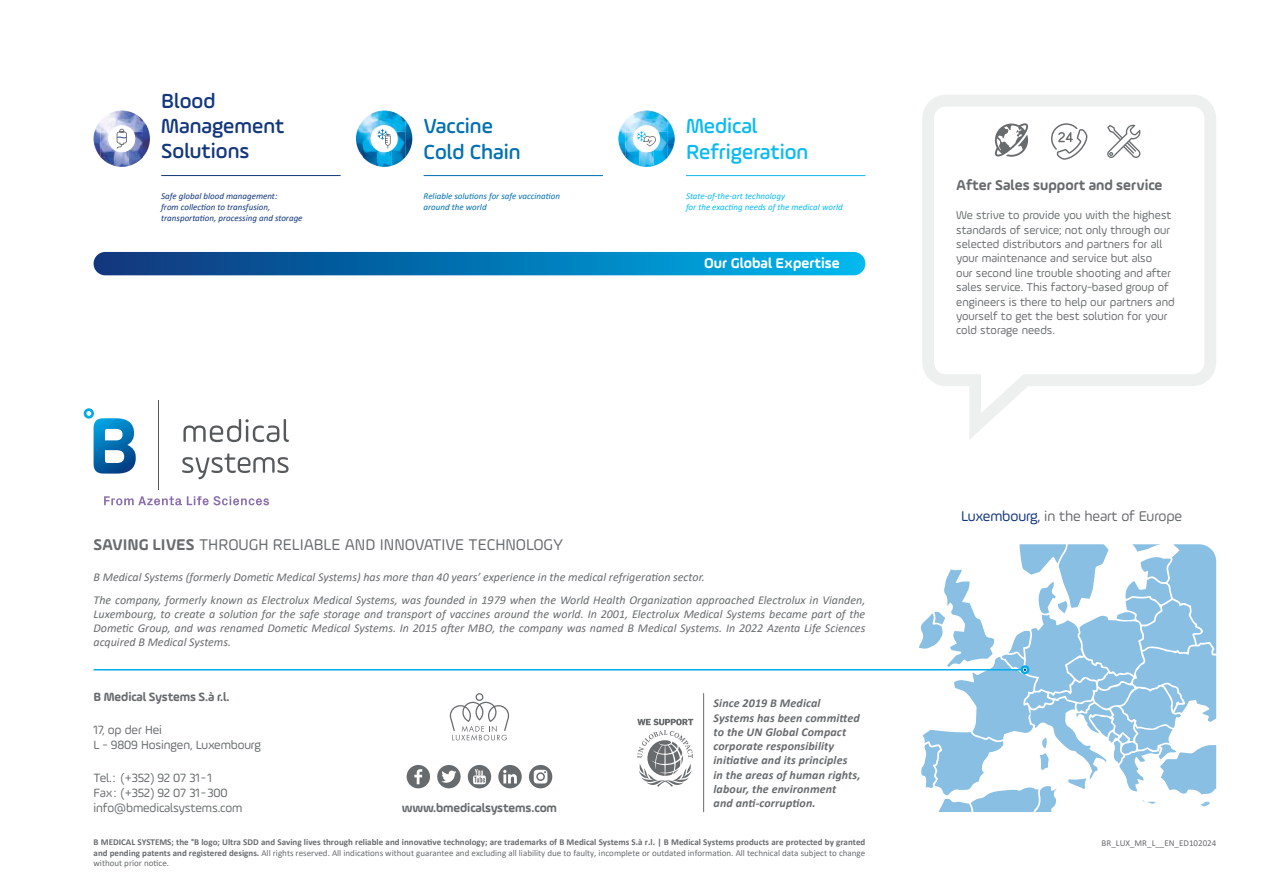
<style>
.page{position:relative;width:1263px;height:893px;background:#fff}
.page>*{position:absolute;margin:0;border:0;box-sizing:border-box;transform-origin:0 0}
.t1{font:500 21.75px/25.3px "Ample Soft";color:#13377d}
.t2{font:500 21.75px/26px "Ample Soft";color:#0bbbef}
.t3{font:500 21.75px/26px "Ample Soft";color:#0070b2}
.t4{font:16.5px "Ample Soft";color:#686b6d}
.t5{font:15px "Ample Soft";letter-spacing:-.01em;color:#686b6d}
.t6{font:700 15px "Ample Soft";color:#686b6d}
.t7{font:700 15px "Ample Soft";color:#fff}
.t8{font:12.75px/15.3px "Ample Soft";letter-spacing:-.01em;color:#686b6d}
.t9{font:700 12.75px "Ample Soft";letter-spacing:-.01em;color:#686b6d}
.t10{font:italic 12px/14.2px "Calibri";color:#686b6d}
.t11{font:12px/14.4px "Ample Soft";color:#686b6d}
.t12{font:italic 700 12px/14.2px "Calibri";letter-spacing:.01em;color:#686b6d}
.t13{font:700 9px/10.8px "Calibri";color:#686b6d;text-align:justify}
.t14{font:italic 9px/10.8px "Calibri";color:#13377d}
.t15{font:italic 9px/10.8px "Calibri";color:#0bbbef}
.t16{font:italic 9px/10.8px "Calibri";color:#0070b2}
.t17{font:9px "Calibri";color:#686b6d}
.s1{font-weight:700}
.s2{font-weight:400}
.s3{color:#13377d}
</style>
<div class="page">
<svg style="left:919px;top:544px;width:297px;height:268px"></svg>
<img style="left:94px;top:125px;width:49px;height:42px">
<img style="left:109px;top:110px;width:13px;height:6px">
<svg style="left:94px;top:126px;width:3px;height:8px"></svg>
<img style="left:143px;top:120px;width:7px;height:37px">
<img style="left:100px;top:132px;width:9px;height:32px">
<img style="left:129px;top:132px;width:6px;height:34px">
<svg style="left:117px;top:129px;width:12px;height:23px"></svg>
<hr style="left:161px;top:175px;width:180px;height:1px;background:#13377d">
<img style="left:356px;top:125px;width:50px;height:42px">
<img style="left:368px;top:110px;width:16px;height:6px">
<svg style="left:356px;top:126px;width:3px;height:8px"></svg>
<img style="left:405px;top:120px;width:7px;height:37px">
<img style="left:363px;top:132px;width:9px;height:32px">
<img style="left:391px;top:132px;width:7px;height:34px">
<svg style="left:377px;top:129px;width:14px;height:23px"></svg>
<hr style="left:424px;top:175px;width:179px;height:1px;background:#0070b2">
<img style="left:618px;top:125px;width:50px;height:42px">
<img style="left:631px;top:110px;width:15px;height:6px">
<svg style="left:619px;top:126px;width:2px;height:9px"></svg>
<img style="left:668px;top:121px;width:7px;height:36px">
<img style="left:625px;top:132px;width:9px;height:32px">
<img style="left:653px;top:132px;width:7px;height:34px">
<svg style="left:637px;top:131px;width:19px;height:21px"></svg>
<hr style="left:686px;top:175px;width:179px;height:1px;background:#0bbbef">
<svg style="left:183px;top:419px;width:106px;height:23px"></svg>
<svg style="left:182px;top:453px;width:107px;height:26px"></svg>
<hr style="left:158px;top:400px;width:1px;height:90px;background:#56595b">
<svg style="left:84px;top:408px;width:52px;height:66px"></svg>
<svg style="left:104px;top:496px;width:165px;height:9px"></svg>
<svg style="left:450px;top:693px;width:59px;height:48px"></svg>
<hr style="left:94px;top:669px;width:928px;height:1px;background:#00ace9">
<svg style="left:637px;top:719px;width:56px;height:68px"></svg>
<hr style="left:703px;top:693px;width:1px;height:119px;background:#686b6d">
<svg style="left:468px;top:765px;width:23px;height:23px"></svg>
<svg style="left:407px;top:765px;width:23px;height:23px"></svg>
<svg style="left:437px;top:765px;width:24px;height:23px"></svg>
<svg style="left:498px;top:765px;width:24px;height:23px"></svg>
<svg style="left:529px;top:765px;width:23px;height:23px"></svg>
<svg style="left:922px;top:95px;width:294px;height:344px"></svg>
<div style="left:94px;top:252px;width:771px;height:23px;background:linear-gradient(to right,#0c337a,#00b7ed);border-radius:12px"></div>
<h1 class="t1" style="left:161px;top:87px;width:125px">Blood<br>Management<br>Solutions</h1>
<h1 class="t3" style="left:424px;top:112px;width:99px">Vaccine<br>Cold Chain</h1>
<h1 class="t2" style="left:686px;top:112px;width:124px">Medical<br>Refrigeration</h1>
<p class="t14" style="left:161px;top:190px;width:143px">Safe global blood management:<br>from collection to transfusion, transportation, processing and storage</p>
<p class="t16" style="left:424px;top:190px;width:138px">Reliable solutions for safe vaccination around the world</p>
<p class="t15" style="left:686px;top:190px;width:158px">State-of-the-art technology<br>for the exacting needs of the medical world</p>
<h2 class="t4" style="left:94px;top:535px;width:471px"><span class="s1">SAVING LIVES</span> THROUGH RELIABLE AND INNOVATIVE TECHNOLOGY</h2>
<p class="t7" style="left:704px;top:254px;width:137px">Our Global Expertise</p>
<p class="t10" style="left:94px;top:565px;width:773px;line-height:22.8px">B Medical Systems (formerly Dometic Medical Systems) has more than 40 years’ experience in the medical refrigeration sector.<br>The company, formerly known as Electrolux Medical Systems, was founded in 1979 when the World Health Organization approached Electrolux in Vianden,</p>
<p class="t10" style="left:94px;top:606px;width:773px;text-align:justify">Luxembourg, to create a solution for the safe storage and transport of vaccines around the world. In 2001, Electrolux Medical Systems became part of the Dometic Group, and was renamed Dometic Medical Systems. In 2015 after MBO, the company was named B Medical Systems. In 2022 Azenta Life Sciences acquired B Medical Systems.</p>
<p class="t9" style="left:94px;top:689px;width:138px">B Medical Systems S.à r.l.</p>
<p class="t8" style="left:94px;top:722px;width:169px">17, op der Hei<br>L - 9809 Hosingen, Luxembourg</p>
<p class="t8" style="left:94px;top:769px;width:150px">Tel. : (+352) 92 07 31 - 1<br>Fax : (+352) 92 07 31 - 300 info@bmedicalsystems.com</p>
<p class="t9" style="left:402px;top:800px;width:157px">www.bmedicalsystems.com</p>
<p class="t12" style="left:713px;top:696px;width:148px">Since 2019 B Medical<br>Systems has been committed to the UN Global Compact corporate responsibility initiative and its principles<br>in the areas of human rights, labour, the environment<br>and anti-corruption.</p>
<p class="t13" style="left:94px;top:836px;width:773px">B MEDICAL SYSTEMS; the °B logo; Ultra SDD and Saving lives through reliable and innovative technology; are trademarks of B Medical Systems S.à r.l. | B Medical Systems products are protected by granted and pending patents and registered designs. <span class="s2">All rights reserved. All indications without guarantee and excluding all liability due to faulty, incomplete or outdated information. All technical data subject to change without prior notice.</span></p>
<p class="t6" style="left:956px;top:176px;width:208px">After Sales support and service</p>
<p class="t11" style="left:956px;top:208px;width:220px">We strive to provide you with the highest standards of service; not only through our selected distributors and partners for all your maintenance and service but also<br>our second line trouble shooting and after sales service. This factory-based group of engineers is there to help our partners and yourself to get the best solution for your cold storage needs.</p>
<p class="t5" style="left:961px;top:507px;width:223px"><span class="s3">Luxembourg,</span> in the heart of Europe</p>
<p class="t17" style="left:1101px;top:836px;width:116px">BR_LUX_MR_L__EN_ED102024</p>
</div>
